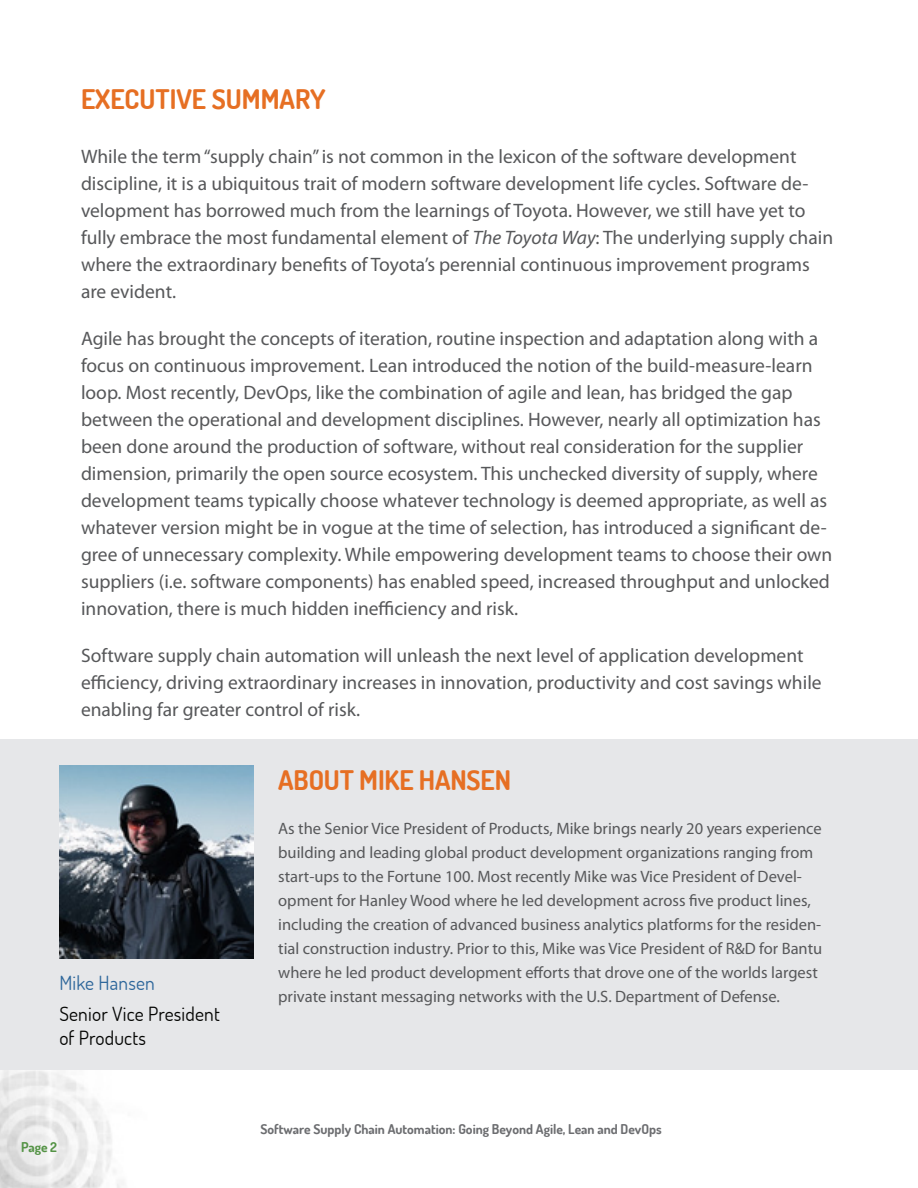
<style>
.page{position:relative;width:918px;height:1188px;background:#fff}
.page>*{position:absolute;margin:0;border:0;box-sizing:border-box;transform-origin:0 0}
.t1{font:700 27px "Dosis";color:#e66f23}
.t2{font:19.5px/27px "Myriad Pro";color:#57585a}
.t3{font:19.5px/24px "Dosis";letter-spacing:.01em;color:#040503}
.t4{font:19.5px "Dosis";letter-spacing:.01em;color:#2e679b}
.t5{font:16.5px/24px "Myriad Pro";color:#57585a}
.t6{font:700 13.5px "Dosis";color:#6c6d70}
.t7{font:700 13.5px "Dosis";color:#549345}
.s1{font-style:italic}
</style>
<div class="page">
<img style="left:0;top:1069px;width:159px;height:119px">
<div style="left:0;top:739px;width:918px;height:330px;background:#e6e7e9"></div>
<img style="left:59px;top:765px;width:195px;height:193px">
<h1 class="t1" style="left:81px;top:81px;width:246px">Executive Summary</h1>
<p class="t2" style="left:81px;top:143px;width:754px">While the term “supply chain” is not common in the lexicon of the software development discipline, it is a ubiquitous trait of modern software development life cycles. Software de&shy;velopment has borrowed much from the learnings of Toyota. However, we still have yet to fully embrace the most fundamental element of <span class="s1">The Toyota Way</span>: The underlying supply chain where the extraordinary benefits of Toyota’s perennial continuous improvement programs are evident.</p>
<p class="t2" style="left:81px;top:325px;width:753px">Agile has brought the concepts of iteration, routine inspection and adaptation along with a focus on continuous improvement. Lean introduced the notion of the build-measure-learn loop. Most recently, DevOps, like the combination of agile and lean, has bridged the gap between the operational and development disciplines. However, nearly all optimization has been done around the production of software, without real consideration for the supplier dimension, primarily the open source ecosystem. This unchecked diversity of supply, where development teams typically choose whatever technology is deemed appropriate, as well as whatever version might be in vogue at the time of selection, has introduced a significant de&shy;gree of unnecessary complexity. While empowering development teams to choose their own suppliers (i.e. software components) has enabled speed, increased throughput and unlocked innovation, there is much hidden inefficiency and risk.</p>
<p class="t2" style="left:81px;top:643px;width:742px">Software supply chain automation will unleash the next level of application development efficiency, driving extraordinary increases in innovation, productivity and cost savings while enabling far greater control of risk.</p>
<p class="t4" style="left:59px;top:970px;width:97px">Mike Hansen</p>
<p class="t3" style="left:59px;top:1001px;width:162px">Senior Vice President of Products</p>
<p class="t7" style="left:21px;top:1138px;width:38px">Page 2</p>
<h1 class="t1" style="left:278px;top:762px;width:234px">about Mi ke Hansen</h1>
<p class="t5" style="left:278px;top:817px;width:546px">As the Senior Vice President of Products, Mike brings nearly 20 years experience building and leading global product development organizations ranging from start-ups to the Fortune 100. Most recently Mike was Vice President of Devel&shy;opment for Hanley Wood where he led development across five product lines, including the creation of advanced business analytics platforms for the residen&shy;tial construction industry. Prior to this, Mike was Vice President of R&amp;D for Bantu where he led product development efforts that drove one of the worlds largest private instant messaging networks with the U.S. Department of Defense.</p>
<p class="t6" style="left:261px;top:1120px;width:403px">Software Supply Chain Automation: Going Beyond Agile, Lean and DevOps</p>
</div>
